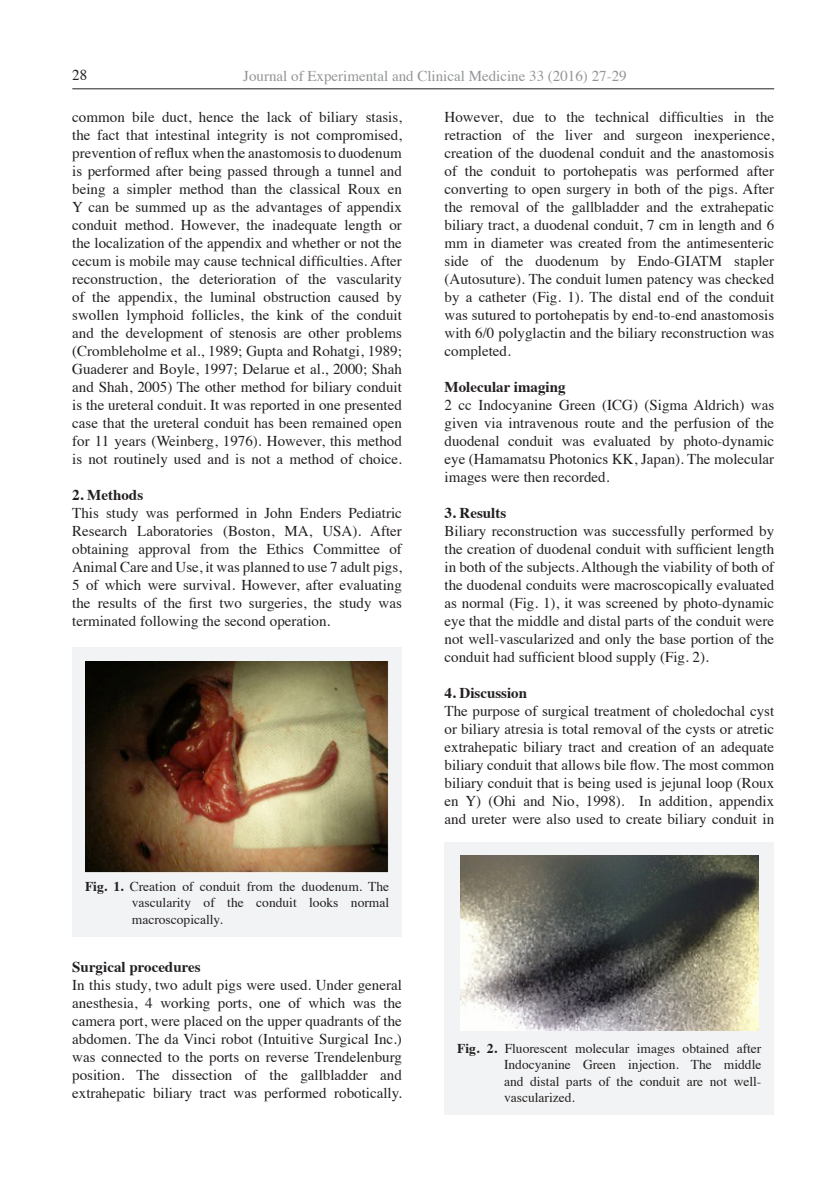
<style>
.page{position:relative;width:838px;height:1187px;background:#fff}
.page>*{position:absolute;margin:0;border:0;box-sizing:border-box;transform-origin:0 0}
.t1{font:15px/18px "Times";color:#231f20;text-align:justify}
.t2{font:700 15px "Times";color:#231f20}
.t3{font:15px "Times";color:#939598}
.t4{font:13.5px/16.2px "Times";color:#231f20;text-align:justify}
.s1{font-weight:700}
</style>
<div class="page">
<hr style="left:72px;top:89px;width:702px;height:1px;background:#231f20">
<div style="left:72px;top:647px;width:330px;height:289px;background:#f2f3f4"></div>
<img style="left:86px;top:661px;width:302px;height:211px">
<div style="left:444px;top:842px;width:330px;height:272px;background:#f2f3f4"></div>
<img style="left:461px;top:855px;width:297px;height:175px">
<p class="t1" style="left:72px;top:64px;width:16px">28</p>
<p class="t3" style="left:243px;top:62px;width:385px">Journal of Experimental and Clinical Medicine 33 (2016) 27-29</p>
<p class="t1" style="left:72px;top:106px;width:331px">common bile duct, hence the lack of biliary stasis, the fact that intestinal integrity is not compromised, prevention of reflux when the anastomosis to duodenum is performed after being passed through a tunnel and being a simpler method than the classical Roux en Y can be summed up as the advantages of appendix conduit method. However, the inadequate length or the localization of the appendix and whether or not the cecum is mobile may cause technical difficulties. After reconstruction, the deterioration of the vascularity of the appendix, the luminal obstruction caused by swollen lymphoid follicles, the kink of the conduit and the development of stenosis are other problems (Crombleholme et al., 1989; Gupta and Rohatgi, 1989; Guaderer and Boyle, 1997; Delarue et al., 2000; Shah and Shah, 2005) The other method for biliary conduit is the ureteral conduit. It was reported in one presented case that the ureteral conduit has been remained open for 11 years (Weinberg, 1976). However, this method is not routinely used and is not a method of choice.</p>
<p class="t2" style="left:72px;top:480px;width:72px">2. Methods</p>
<p class="t1" style="left:72px;top:502px;width:331px">This study was performed in John Enders Pediatric Research Laboratories (Boston, MA, USA). After obtaining approval from the Ethics Committee of Animal Care and Use, it was planned to use 7 adult pigs, 5 of which were survival. However, after evaluating the results of the first two surgeries, the study was terminated following the second operation.</p>
<p class="t1" style="left:444px;top:106px;width:331px">However, due to the technical difficulties in the retraction of the liver and surgeon inexperience, creation of the duodenal conduit and the anastomosis of the conduit to portohepatis was performed after converting to open surgery in both of the pigs. After the removal of the gallbladder and the extrahepatic biliary tract, a duodenal conduit, 7 cm in length and 6 mm in diameter was created from the antimesenteric side of the duodenum by Endo-GIATM stapler (Autosuture). The conduit lumen patency was checked by a catheter (Fig. 1). The distal end of the conduit was sutured to portohepatis by end-to-end anastomosis with 6/0 polyglactin and the biliary reconstruction was completed.</p>
<p class="t2" style="left:444px;top:372px;width:122px">Molecular imaging</p>
<p class="t1" style="left:444px;top:394px;width:331px">2 cc Indocyanine Green (ICG) (Sigma Aldrich) was given via intravenous route and the perfusion of the duodenal conduit was evaluated by photo-dynamic eye (Hamamatsu Photonics KK, Japan). The molecular images were then recorded.</p>
<p class="t2" style="left:444px;top:498px;width:63px">3. Results</p>
<p class="t1" style="left:444px;top:520px;width:331px">Biliary reconstruction was successfully performed by the creation of duodenal conduit with sufficient length in both of the subjects. Although the viability of both of the duodenal conduits were macroscopically evaluated as normal (Fig. 1), it was screened by photo-dynamic eye that the middle and distal parts of the conduit were not well-vascularized and only the base portion of the conduit had sufficient blood supply (Fig. 2).</p>
<p class="t2" style="left:444px;top:678px;width:84px">4. Discussion</p>
<p class="t1" style="left:444px;top:700px;width:331px">The purpose of surgical treatment of choledochal cyst or biliary atresia is total removal of the cysts or atretic extrahepatic biliary tract and creation of an adequate biliary conduit that allows bile flow. The most common biliary conduit that is being used is jejunal loop (Roux en Y) (Ohi and Nio, 1998). In addition, appendix and ureter were also used to create biliary conduit in</p>
<p class="t4" style="left:132px;top:877px;width:259px;text-indent:-47px"><span class="s1">Fig. 1.</span> Creation of conduit from the duodenum. The vascularity of the conduit looks normal macroscopically.</p>
<p class="t2" style="left:72px;top:952px;width:130px">Surgical procedures</p>
<p class="t1" style="left:72px;top:974px;width:331px">In this study, two adult pigs were used. Under general anesthesia, 4 working ports, one of which was the camera port, were placed on the upper quadrants of the abdomen. The da Vinci robot (Intuitive Surgical Inc.) was connected to the ports on reverse Trendelenburg position. The dissection of the gallbladder and extrahepatic biliary tract was performed robotically.</p>
<p class="t4" style="left:504px;top:1039px;width:259px;text-indent:-47px"><span class="s1">Fig. 2.</span> Fluorescent molecular images obtained after Indocyanine Green injection. The middle and distal parts of the conduit are not well&shy;vascularized.</p>
</div>
